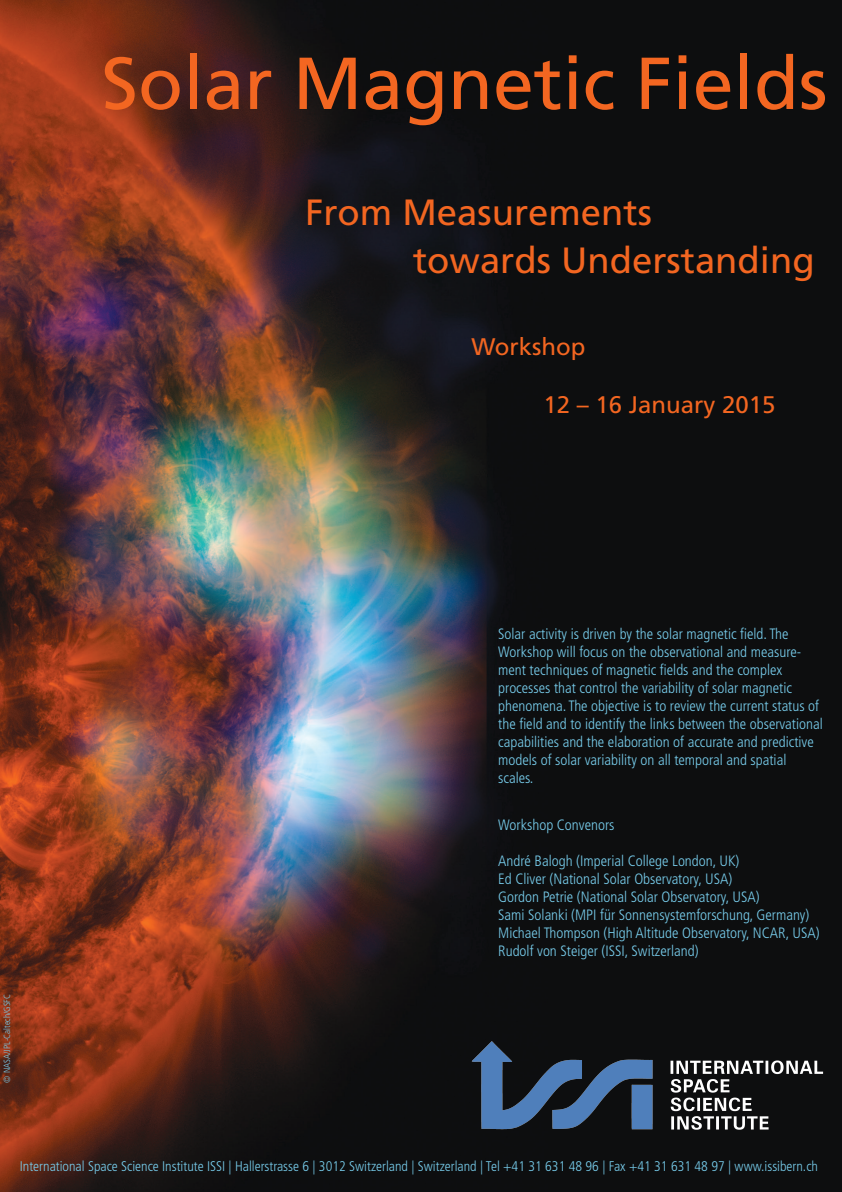
<style>
.page{position:relative;width:842px;height:1192px;background:#0d0e0f}
.page>*{position:absolute;margin:0;border:0;box-sizing:border-box;transform-origin:0 0}
.t1{font:73.5px "Frutiger LT";color:#f36621}
.t2{font:36.5px/48px "Frutiger LT";color:#f36621}
.t3{font:24px "Frutiger LT";color:#f36621}
.t4{font:300 condensed 15px/18px "Frutiger LT";color:#77cceb}
.t5{font:300 condensed 14px "Frutiger LT";color:#77cceb}
.t6{font:300 condensed 9px "Frutiger LT";color:#77cceb}
</style>
<div class="page">
<img style="left:0;top:0;width:499px;height:1192px">
<img style="left:463px;top:1040px;width:361px;height:92px">
<h1 class="t1" style="left:101px;top:40px;width:728px">Solar Magnetic Fields</h1>
<h2 class="t2" style="left:413px;top:189px;width:403px;text-indent:-108px">From Measurements<br>towards Understanding</h2>
<h3 class="t3" style="left:471px;top:333px;width:115px">Workshop</h3>
<h3 class="t3" style="left:543px;top:390px;width:234px">12 – 16 January 2015</h3>
<p class="t6" style="left:2px;top:1082px;width:90px;rotate:-90deg">© NASA/JPL-Caltech/GSFC</p>
<p class="t4" style="left:498px;top:625px;width:326px">Solar activity is driven by the solar magnetic field. The Workshop will focus on the observational and measure&shy;ment techniques of magnetic fields and the complex processes that control the variability of solar magnetic phenomena. The objective is to review the current status of the field and to identify the links between the observational capabilities and the elaboration of accurate and predictive models of solar variability on all temporal and spatial scales.</p>
<p class="t4" style="left:498px;top:816px;width:118px">Workshop Convenors</p>
<p class="t4" style="left:498px;top:852px;width:323px">André Balogh (Imperial College London, UK)<br>Ed Cliver (National Solar Observatory, USA)<br>Gordon Petrie (National Solar Observatory, USA)<br>Sami Solanki (MPI für Sonnensystemforschung, Germany)<br>Michael Thompson (High Altitude Observatory, NCAR, USA)<br>Rudolf von Steiger (ISSI, Switzerland)</p>
<p class="t5" style="left:20px;top:1158px;width:800px">International Space Science Institute ISSI | Hallerstrasse 6 | 3012 Switzerland | Switzerland | Tel +41 31 631 48 96 | Fax +41 31 631 48 97 | www.issibern.ch</p>
</div>
